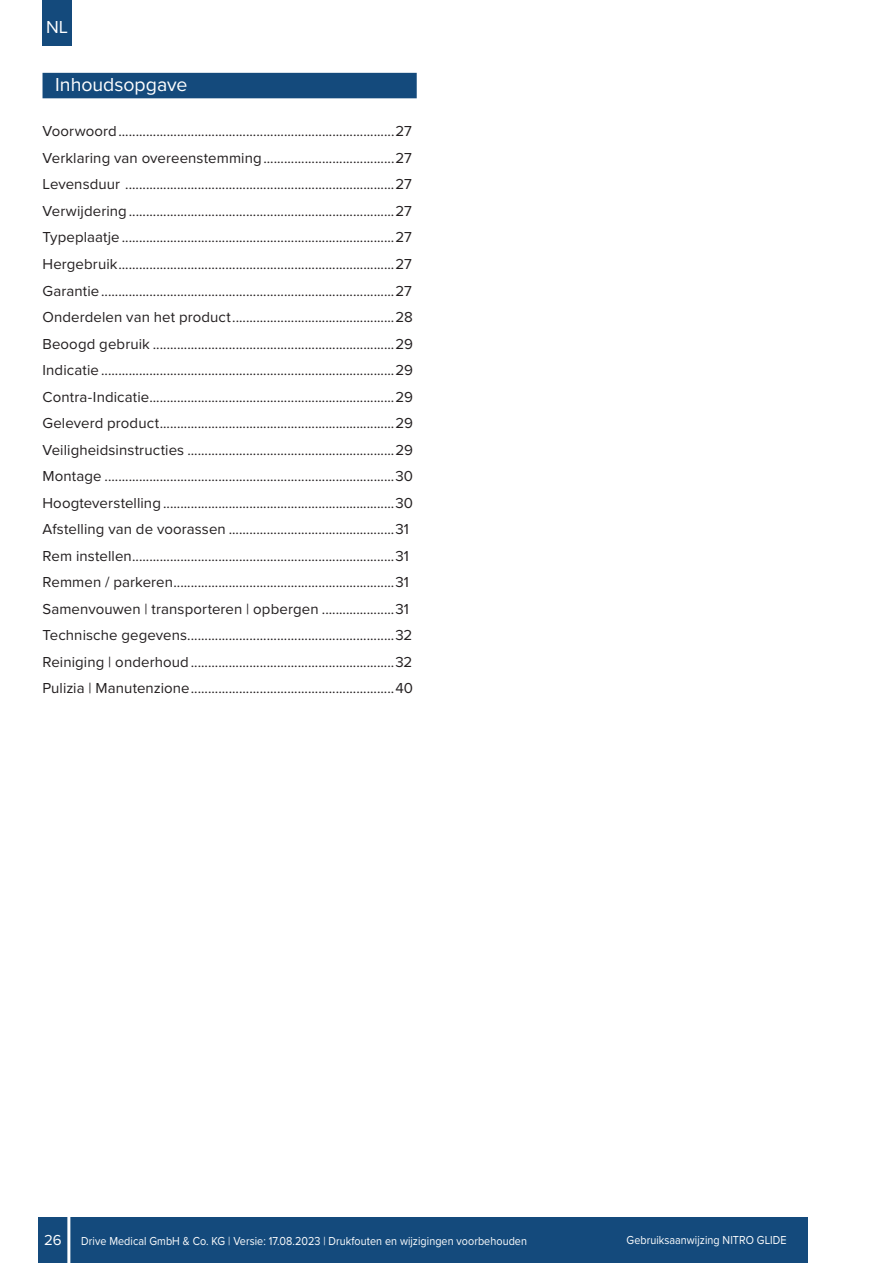
<style>
.page{position:relative;width:893px;height:1263px;background:#fff}
.page>*{position:absolute;margin:0;border:0;box-sizing:border-box;transform-origin:0 0}
.t1{font:19.5px "Proxima Nova";color:#fff}
.t2{font:18px "Proxima Nova";color:#fff}
.t3{font:15px/26.5px "Proxima Nova";letter-spacing:.005em;color:#231f20}
.t4{font:15px "Proxima Nova";color:#fff}
.t5{font:12px "Proxima Nova";letter-spacing:.005em;color:#fff;scale:.9 1}
</style>
<div class="page">
<div style="left:38px;top:1217px;width:770px;height:46px;background:#144a7c"></div>
<hr style="left:67px;top:1211px;width:3px;height:52px;background:#fff">
<div style="left:43px;top:0;width:29px;height:46px;background:#144a7c"></div>
<div style="left:43px;top:73px;width:374px;height:25px;background:#144a7c"></div>
<p class="t2" style="left:46px;top:14px;width:23px">NL</p>
<h1 class="t1" style="left:55px;top:70px;width:134px">Inhoudsopgave</h1>
<p class="t3" style="left:42px;top:118px;width:372px">Voorwoord................................................................................27<br>Verklaring van overeenstemming......................................27<br>Levensduur ..............................................................................27<br>Verwijdering.............................................................................27<br>Typeplaatje ...............................................................................27<br>Hergebruik................................................................................27<br>Garantie.....................................................................................27<br>Onderdelen van het product...............................................28<br>Beoogd gebruik ......................................................................29<br>Indicatie .....................................................................................29<br>Contra-Indicatie.......................................................................29<br>Geleverd product....................................................................29<br>Veiligheidsinstructies ............................................................29<br>Montage ....................................................................................30<br>Hoogteverstelling ...................................................................30<br>Afstelling van de voorassen ................................................31<br>Rem instellen............................................................................31<br>Remmen / parkeren................................................................31<br>Samenvouwen | transporteren | opbergen .....................31<br>Technische gegevens............................................................32<br>Reiniging | onderhoud...........................................................32<br>Pulizia | Manutenzione...........................................................40</p>
<p class="t4" style="left:44px;top:1229px;width:19px">26</p>
<p class="t5" style="left:81px;top:1232px;width:497px">Drive Medical GmbH &amp; Co. KG | Versie: 17.08.2023 | Drukfouten en wijzigingen voorbehouden</p>
<p class="t5" style="left:627px;top:1231px;width:179px">Gebruiksaanwijzing NITRO GLIDE</p>
</div>
